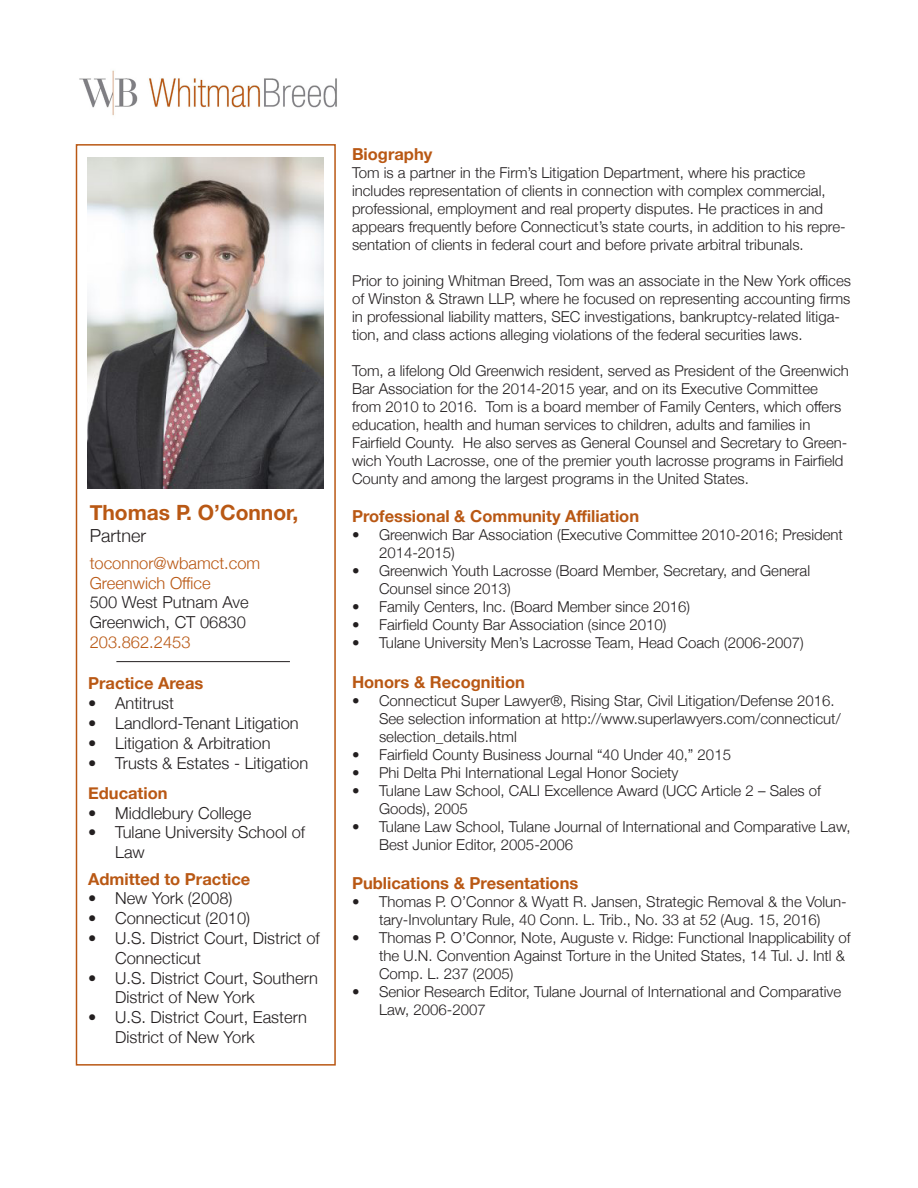
<style>
.page{position:relative;width:918px;height:1188px;background:#fff}
.page>*{position:absolute;margin:0;border:0;box-sizing:border-box;transform-origin:0 0}
.t1{font:700 21px "Helvetica Neue";color:#b95814}
.t2{font:300 18px "Helvetica Neue";color:#231f20}
.t3{font:300 16.5px/19.8px "Helvetica Neue";color:#231f20}
.t4{font:700 16.5px "Helvetica Neue";color:#b95814}
.t5{font:300 16.5px "Helvetica Neue";color:#b95814}
.t6{font:300 15px/18px "Helvetica Neue";color:#231f20}
</style>
<div class="page">
<div style="left:76px;top:144px;width:260px;height:922px;background:#fff;border:2px solid #b95814"></div>
<img style="left:88px;top:158px;width:236px;height:331px">
<hr style="left:116px;top:661px;width:174px;height:1px;background:#231f20">
<img style="left:79px;top:70px;width:258px;height:46px">
<p class="t1" style="left:90px;top:496px;width:210px">Thomas P. O’Connor,</p>
<p class="t2" style="left:90px;top:521px;width:58px">Partner</p>
<p class="t5" style="left:90px;top:550px;width:172px">toconnor@wbamct.com</p>
<p class="t5" style="left:90px;top:569px;width:123px">Greenwich Office</p>
<p class="t3" style="left:90px;top:591px;width:160px">500 West Putnam Ave</p>
<p class="t3" style="left:90px;top:611px;width:158px">Greenwich, CT 06830</p>
<p class="t5" style="left:90px;top:629px;width:102px">203.862.2453</p>
<p class="t4" style="left:88px;top:671px;width:117px">Practice Areas</p>
<p class="t3" style="left:88px;top:692px;width:87px">• Antitrust</p>
<p class="t3" style="left:88px;top:712px;width:212px">• Landlord-Tenant Litigation</p>
<p class="t3" style="left:88px;top:732px;width:184px">• Litigation &amp; Arbitration</p>
<p class="t3" style="left:88px;top:752px;width:222px">• Trusts &amp; Estates - Litigation</p>
<p class="t4" style="left:88px;top:780px;width:81px">Education</p>
<p class="t3" style="left:88px;top:802px;width:165px">• Middlebury College</p>
<p class="t3" style="left:115px;top:821px;width:192px;text-indent:-27px">• Tulane University School of<br>Law</p>
<p class="t4" style="left:88px;top:866px;width:164px">Admitted to Practice</p>
<p class="t3" style="left:88px;top:887px;width:146px">• New York (2008)</p>
<p class="t3" style="left:88px;top:907px;width:164px">• Connecticut (2010)</p>
<p class="t3" style="left:115px;top:927px;width:206px;text-indent:-27px">• U.S. District Court, District of<br>Connecticut</p>
<p class="t3" style="left:115px;top:967px;width:204px;text-indent:-27px">• U.S. District Court, Southern<br>District of New York</p>
<p class="t3" style="left:115px;top:1006px;width:193px;text-indent:-27px">• U.S. District Court, Eastern<br>District of New York</p>
<p class="t4" style="left:352px;top:141px;width:82px">Biography</p>
<p class="t6" style="left:352px;top:163px;width:495px">Tom is a partner in the Firm’s Litigation Department, where his practice includes representation of clients in connection with complex commercial, professional, employment and real property disputes. He practices in and appears frequently before Connecticut’s state courts, in addition to his repre&shy;sentation of clients in federal court and before private arbitral tribunals.</p>
<p class="t6" style="left:352px;top:271px;width:501px">Prior to joining Whitman Breed, Tom was an associate in the New York offices of Winston &amp; Strawn LLP, where he focused on representing accounting firms in professional liability matters, SEC investigations, bankruptcy-related litiga&shy;tion, and class actions alleging violations of the federal securities laws.</p>
<p class="t6" style="left:352px;top:361px;width:498px">Tom, a lifelong Old Greenwich resident, served as President of the Greenwich Bar Association for the 2014-2015 year, and on its Executive Committee from 2010 to 2016. Tom is a board member of Family Centers, which offers education, health and human services to children, adults and families in Fairfield County. He also serves as General Counsel and Secretary to Green&shy;wich Youth Lacrosse, one of the premier youth lacrosse programs in Fairfield County and among the largest programs in the United States.</p>
<p class="t4" style="left:352px;top:503px;width:289px">Professional &amp; Community Affiliation</p>
<p class="t6" style="left:379px;top:525px;width:466px;text-indent:-27px">• Greenwich Bar Association (Executive Committee 2010-2016; President<br>2014-2015)</p>
<p class="t6" style="left:379px;top:561px;width:433px;text-indent:-27px">• Greenwich Youth Lacrosse (Board Member, Secretary, and General<br>Counsel since 2013)</p>
<p class="t6" style="left:352px;top:597px;width:340px">• Family Centers, Inc. (Board Member since 2016)</p>
<p class="t6" style="left:352px;top:615px;width:316px">• Fairfield County Bar Association (since 2010)</p>
<p class="t6" style="left:352px;top:633px;width:453px">• Tulane University Men’s Lacrosse Team, Head Coach (2006-2007)</p>
<p class="t4" style="left:352px;top:669px;width:174px">Honors &amp; Recognition</p>
<p class="t6" style="left:379px;top:690px;width:463px;text-indent:-27px">• Connecticut Super Lawyer®, Rising Star, Civil Litigation/Defense 2016.<br>See selection information at http://www.superlawyers.com/connecticut/ selection_details.html</p>
<p class="t6" style="left:352px;top:744px;width:381px">• Fairfield County Business Journal “40 Under 40,” 2015</p>
<p class="t6" style="left:352px;top:762px;width:328px">• Phi Delta Phi International Legal Honor Society</p>
<p class="t6" style="left:379px;top:780px;width:444px;text-indent:-27px">• Tulane Law School, CALI Excellence Award (UCC Article 2 – Sales of<br>Goods), 2005</p>
<p class="t6" style="left:379px;top:816px;width:473px;text-indent:-27px">• Tulane Law School, Tulane Journal of International and Comparative Law,<br>Best Junior Editor, 2005-2006</p>
<p class="t4" style="left:352px;top:870px;width:228px">Publications &amp; Presentations</p>
<p class="t6" style="left:352px;top:892px;width:496px;text-align:center">• Thomas P. O’Connor &amp; Wyatt R. Jansen, Strategic Removal &amp; the Volun&shy;tary-Involuntary Rule, 40 Conn. L. Trib., No. 33 at 52 (Aug. 15, 2016)</p>
<p class="t6" style="left:379px;top:928px;width:473px;text-indent:-27px">• Thomas P. O’Connor, Note, Auguste v. Ridge: Functional Inapplicability of the U.N. Convention Against Torture in the United States, 14 Tul. J. Intl &amp;<br>Comp. L. 237 (2005)</p>
<p class="t6" style="left:379px;top:982px;width:464px;text-indent:-27px">• Senior Research Editor, Tulane Journal of International and Comparative<br>Law, 2006-2007</p>
</div>
